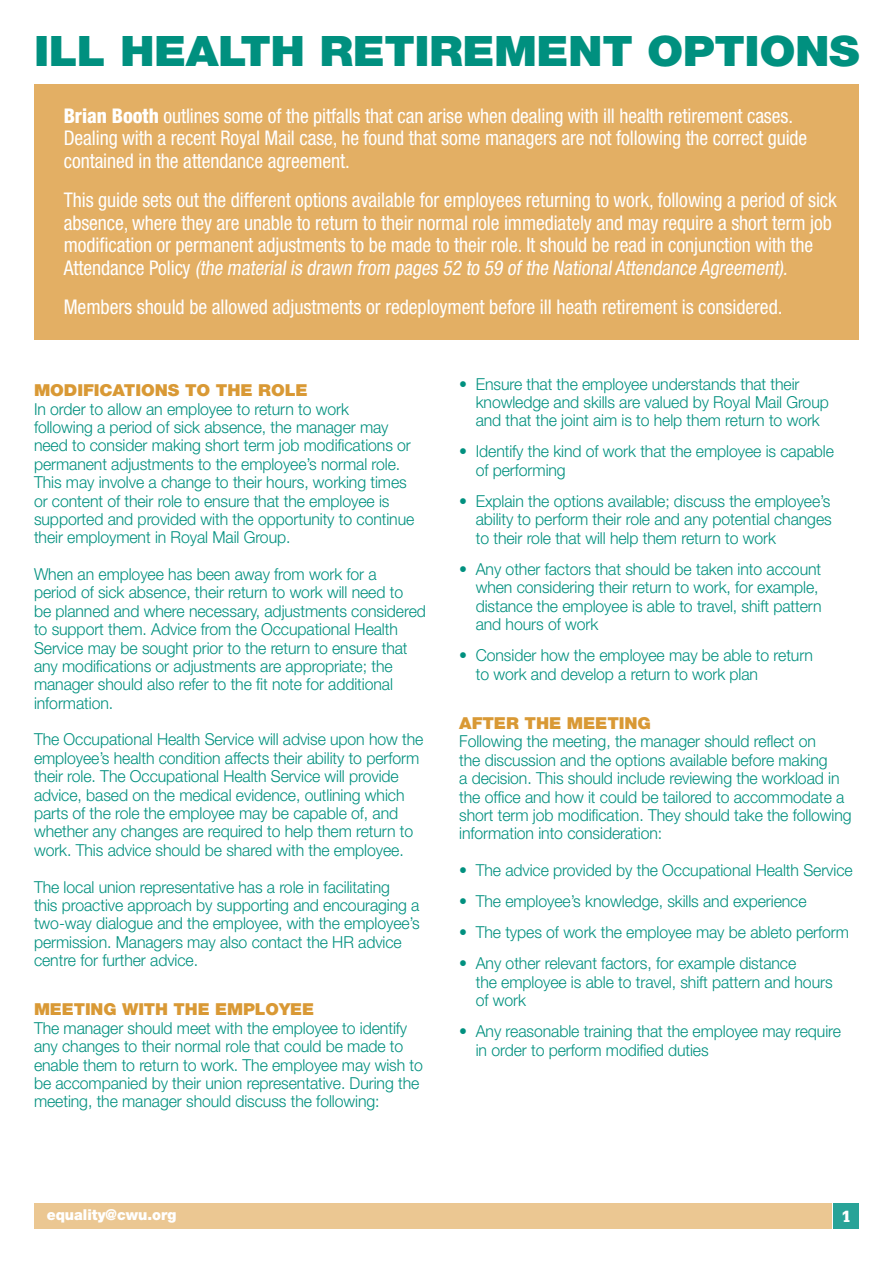
<style>
.page{position:relative;width:893px;height:1263px;background:#fff}
.page>*{position:absolute;margin:0;border:0;box-sizing:border-box;transform-origin:0 0}
.t1{font:900 42px "Helvetica Neue";letter-spacing:-.01em;color:#00907f;scale:1.08 1}
.t2{font:condensed 20.25px/22.5px "Helvetica Neue";letter-spacing:-.005em;color:#fff}
.t3{font:300 16.5px/18.5px "Helvetica Neue";letter-spacing:-.005em;color:#00907f;scale:.96 1}
.t4{font:900 16.5px "Helvetica Neue";letter-spacing:-.005em;color:#d99935;scale:1.05 1}
.t5{font:900 16.5px "Helvetica Neue";letter-spacing:-.005em;color:#d99935}
.t6{font:900 15.75px "Glypha";color:#fff}
.t7{font:900 15px "Helvetica Neue";color:#fff;scale:.95 1}
.s1{font-weight:800}
</style>
<div class="page">
<div style="left:34px;top:84px;width:825px;height:255px;background:#e3af64"></div>
<div style="left:833px;top:1203px;width:26px;height:26px;background:#28a398"></div>
<div style="left:34px;top:1203px;width:797px;height:26px;background:#ebc792"></div>
<h1 class="t1" style="left:34px;top:26px;width:766px">ILL HEALTH RETIREMENT OPTIONS</h1>
<p class="t2" style="left:64px;top:104px;width:745px"><span class="s1">Brian Booth</span> outlines some of the pitfalls that can arise when dealing with ill health retirement cases.<br>Dealing with a recent Royal Mail case, he found that some managers are not following the correct guide contained in the attendance agreement.</p>
<p class="t2" style="left:64px;top:189px;width:775px">This guide sets out the different options available for employees returning to work, following a period of sick absence, where they are unable to return to their normal role immediately and may require a short term job modification or permanent adjustments to be made to their role. It should be read in conjunction with the Att e n d a n c e Po l i cy (the material is drawn from pages 52 to 59 of the NationalAttendance Agreement).</p>
<p class="t2" style="left:64px;top:296px;width:720px">Members should be allowed adjustments or redeployment before ill heath retirement is considered.</p>
<p class="t4" style="left:34px;top:380px;width:262px">MODIFICATIONS TO THE ROLE</p>
<p class="t3" style="left:34px;top:399px;width:398px">In order to allow an employee to return to work<br>following a period of sick absence, the manager may need to consider making short term job modifications or permanent adjustments to the employee’s normal role.<br>This may involve a change to their hours, working times or content of their role to ensure that the employee is supported and provided with the opportunity to continue their employment in Royal Mail Group.</p>
<p class="t3" style="left:34px;top:564px;width:410px">When an employee has been away from work for a<br>period of sick absence, their return to work will need to<br>be planned and where necessary, adjustments considered to support them. Advice from the Occupational Health Service may be sought prior to the return to ensure that any modifications or adjustments are appropriate; the manager should also refer to the fit note for additional information.</p>
<p class="t3" style="left:34px;top:730px;width:407px">The Occupational Health Service will advise upon how the employee’s health condition affects their ability to perform their role. The Occupational Health Service will provide advice, based on the medical evidence, outlining which parts of the role the employee may be capable of, and whether any changes are required to help them return to work. This advice should be shared with the employee.</p>
<p class="t3" style="left:34px;top:877px;width:403px">The local union representative has a role in facilitating<br>this proactive approach by supporting and encouraging a two-way dialogue and the employee, with the employee’s permission. Managers may also contact the HR advice centre for further advice.</p>
<p class="t5" style="left:34px;top:1000px;width:282px">MEETING WITH THE EMPLOYEE</p>
<p class="t3" style="left:34px;top:1018px;width:407px">The manager should meet with the employee to identify any changes to their normal role that could be made to enable them to return to work. The employee may wish to be accompanied by their union representative. During the meeting, the manager should discuss the following:</p>
<p class="t3" style="left:476px;top:374px;width:369px;text-indent:-16px">• Ensure that the employee understands that their knowledge and skills are valued by Royal Mail Group and that the joint aim is to help them return to work</p>
<p class="t3" style="left:476px;top:442px;width:375px;text-indent:-16px">• Identify the kind of work that the employee is capable of performing</p>
<p class="t3" style="left:476px;top:491px;width:372px;text-align:justify;text-indent:-16px">• Explain the options available; discuss the employee’s ability to perform their role and any potential changes to their role that will help them return to work</p>
<p class="t3" style="left:476px;top:559px;width:362px;text-indent:-16px">• Any other factors that should be taken into account when considering their return to work, for example, distance the employee is able to travel, shift pattern and hours of work</p>
<p class="t3" style="left:476px;top:646px;width:353px;text-indent:-16px">• Consider how the employee may be able to return to work and develop a return to work plan</p>
<p class="t4" style="left:459px;top:713px;width:184px">AFTER THE MEETING</p>
<p class="t3" style="left:459px;top:732px;width:410px">Following the meeting, the manager should reflect on<br>the discussion and the options available before making<br>a decision. This should include reviewing the workload in the office and how it could be tailored to accommodate a short term job modification. They should take the following information into consideration:</p>
<p class="t3" style="left:459px;top:860px;width:411px">• The advice provided by the Occupational Health Service</p>
<p class="t3" style="left:459px;top:892px;width:363px">• The employee’s knowledge, skills and experience</p>
<p class="t3" style="left:459px;top:923px;width:408px">• The types of work the employee may be ableto perform</p>
<p class="t3" style="left:476px;top:954px;width:373px;text-indent:-16px">• Any other relevant factors, for example distance<br>the employee is able to travel, shift pattern and hours of work</p>
<p class="t3" style="left:476px;top:1022px;width:382px;text-indent:-16px">• Any reasonable training that the employee may require in order to perform modified duties</p>
<p class="t7" style="left:47px;top:1206px;width:138px">EQUALITY@CWU.ORG</p>
<p class="t6" style="left:842px;top:1207px;width:10px">1</p>
</div>
